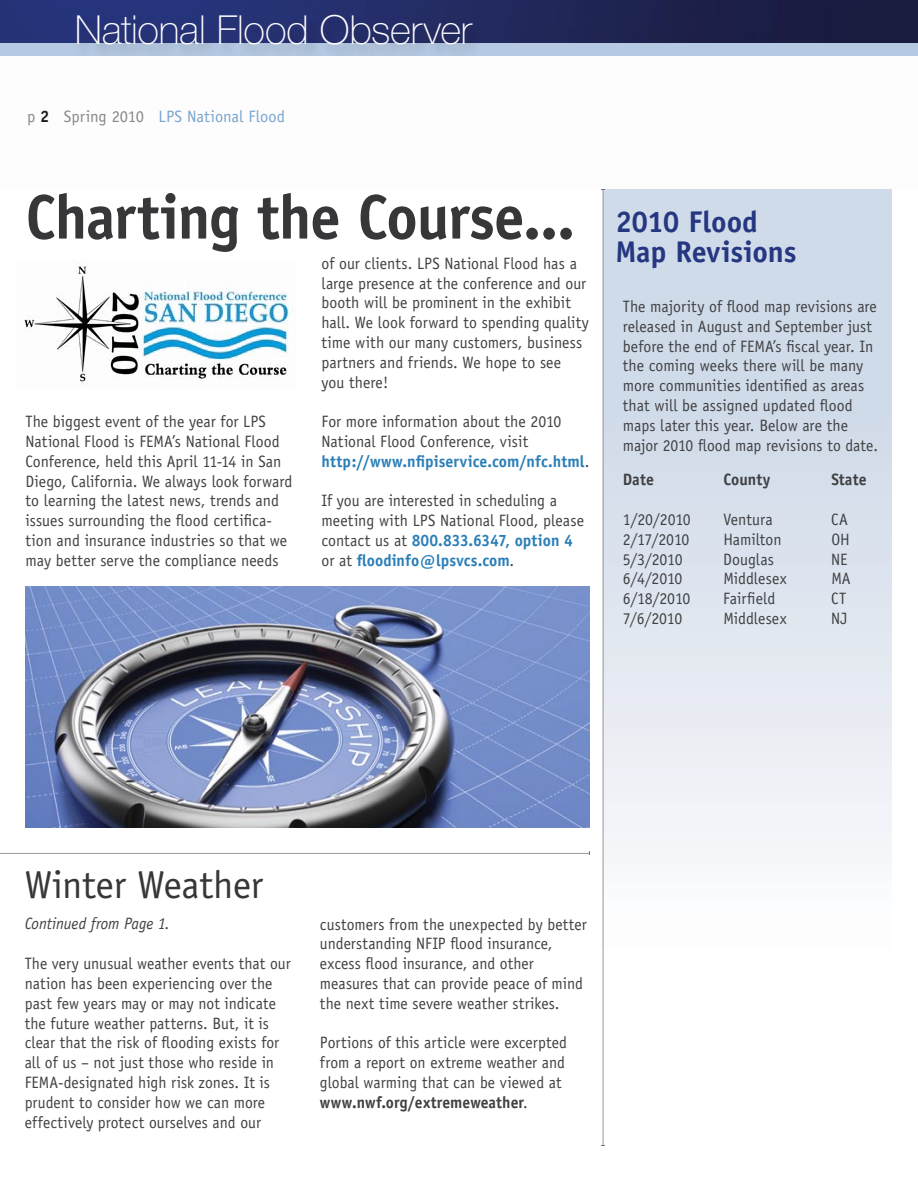
<style>
.page{position:relative;width:918px;height:1188px;background:#fff}
.page>*{position:absolute;margin:0;border:0;box-sizing:border-box;transform-origin:0 0}
.t1{font:700 63px "Officina Sans";letter-spacing:-.02em;color:#373638}
.t2{font:100 40.05px "Helvetica Neue";letter-spacing:-.005em;color:#fefdfe}
.t3{font:39px "Officina Sans";letter-spacing:-.01em;color:#373638}
.t4{font:700 30px "Officina Sans";letter-spacing:-.005em;color:#263782}
.t5{font:16.5px/19.8px "Officina Sans";color:#404143;scale:.96 1}
.t6{font:16.5px/19.8px "Officina Sans";color:#404143;scale:.95 1}
.t7{font:16.5px "Officina Sans";letter-spacing:-.005em;color:#7aa4ce}
.t8{font:italic 16.5px "Officina Sans";letter-spacing:-.005em;color:#404143;scale:.95 1}
.t9{font:700 16.5px "Officina Sans";letter-spacing:.005em;color:#404143;scale:.96 1}
.s1{color:#858789}
.s2{font-weight:700;color:#1d1a1b}
.s3{font-size:30px;color:#263782}
.s4{font-weight:700;color:#2a7eb7}
.s5{font-weight:700}
</style>
<div class="page">
<img style="left:0;top:0;width:918px;height:43px">
<div style="left:0;top:43px;width:918px;height:13px;background:#b5c9e2"></div>
<img style="left:74px;top:11px;width:413px;height:41px">
<div style="left:603px;top:189px;width:288px;height:758px;background:linear-gradient(to bottom,#c6d3e4,#f9f9fc)"></div>
<hr style="left:603px;top:189px;width:1px;height:957px;background:#747678">
<img style="left:26px;top:586px;width:564px;height:241px">
<hr style="left:0;top:853px;width:589px;height:1px;background:#747678">
<img style="left:24px;top:263px;width:265px;height:124px">
<h2 class="t2" style="left:75px;top:7px;width:399px">National Flood Observer</h2>
<p class="t7" style="left:27px;top:107px;width:260px"><span class="s1">p</span> <span class="s2">2</span> <span class="s1">Spring 2010</span> LPS National Flood</p>
<h1 class="t1" style="left:26px;top:178px;width:734px">Charting the Course... <span class="s3">2010 Flood</span></h1>
<h3 class="t4" style="left:615px;top:233px;width:183px">Map Revisions</h3>
<p class="t5" style="left:623px;top:297px;width:267px">The majority of flood map revisions are released in August and September just before the end of FEMA’s fiscal year. In the coming weeks there will be many more communities identified as areas that will be assigned updated flood maps later this year. Below are the major 2010 flood map revisions to date.</p>
<p class="t9" style="left:623px;top:470px;width:34px">Date</p>
<p class="t9" style="left:723px;top:470px;width:51px">County</p>
<p class="t9" style="left:831px;top:470px;width:38px">State</p>
<p class="t5" style="left:623px;top:510px;width:72px">1/20/2010</p>
<p class="t5" style="left:723px;top:510px;width:53px">Ventura</p>
<p class="t5" style="left:831px;top:510px;width:19px">CA</p>
<p class="t5" style="left:623px;top:529px;width:71px">2/17/2010</p>
<p class="t5" style="left:723px;top:529px;width:62px">Hamilton</p>
<p class="t5" style="left:831px;top:529px;width:21px">OH</p>
<p class="t5" style="left:623px;top:549px;width:64px">5/3/2010</p>
<p class="t5" style="left:723px;top:549px;width:54px">Douglas</p>
<p class="t5" style="left:831px;top:549px;width:18px">NE</p>
<p class="t5" style="left:623px;top:569px;width:64px">6/4/2010</p>
<p class="t5" style="left:723px;top:569px;width:68px">Middlesex</p>
<p class="t5" style="left:831px;top:569px;width:22px">MA</p>
<p class="t5" style="left:623px;top:589px;width:72px">6/18/2010</p>
<p class="t5" style="left:723px;top:589px;width:56px">Fairfield</p>
<p class="t5" style="left:831px;top:589px;width:17px">CT</p>
<p class="t5" style="left:623px;top:609px;width:63px">7/6/2010</p>
<p class="t5" style="left:723px;top:609px;width:68px">Middlesex</p>
<p class="t5" style="left:831px;top:609px;width:19px">NJ</p>
<p class="t5" style="left:321px;top:253px;width:280px">of our clients. LPS National Flood has a large presence at the conference and our booth will be prominent in the exhibit hall. We look forward to spending quality time with our many customers, business partners and friends. We hope to see<br>you there!</p>
<p class="t5" style="left:321px;top:412px;width:281px">For more information about the 2010<br>National Flood Conference, visit <span class="s4">http://www.nfipiservice.com/nfc.html</span>.</p>
<p class="t5" style="left:321px;top:491px;width:275px">If you are interested in scheduling a meeting with LPS National Flood, please contact us at <span class="s4">800.833.6347, option 4 </span>or at <span class="s4">floodinfo@lpsvcs.com</span>.</p>
<p class="t5" style="left:26px;top:412px;width:280px">The biggest event of the year for LPS National Flood is FEMA’s National Flood Conference, held this April 11-14 in San Diego, California. We always look forward to learning the latest news, trends and issues surrounding the flood certifica&shy;tion and insurance industries so that we may better serve the compliance needs</p>
<h3 class="t3" style="left:25px;top:862px;width:240px">Winter Weather</h3>
<p class="t8" style="left:25px;top:914px;width:154px">Continued from Page 1.</p>
<p class="t6" style="left:25px;top:954px;width:281px">The very unusual weather events that our nation has been experiencing over the past few years may or may not indicate the future weather patterns. But, it is clear that the risk of flooding exists for all of us – not just those who reside in FEMA-designated high risk zones. It is prudent to consider how we can more effectively protect ourselves and our</p>
<p class="t6" style="left:320px;top:914px;width:282px">customers from the unexpected by better understanding NFIP flood insurance, excess flood insurance, and other measures that can provide peace of mind the next time severe weather strikes.</p>
<p class="t6" style="left:320px;top:1033px;width:262px">Portions of this article were excerpted from a report on extreme weather and global warming that can be viewed at <span class="s5">www.nwf.org/extremeweather</span>.</p>
</div>
